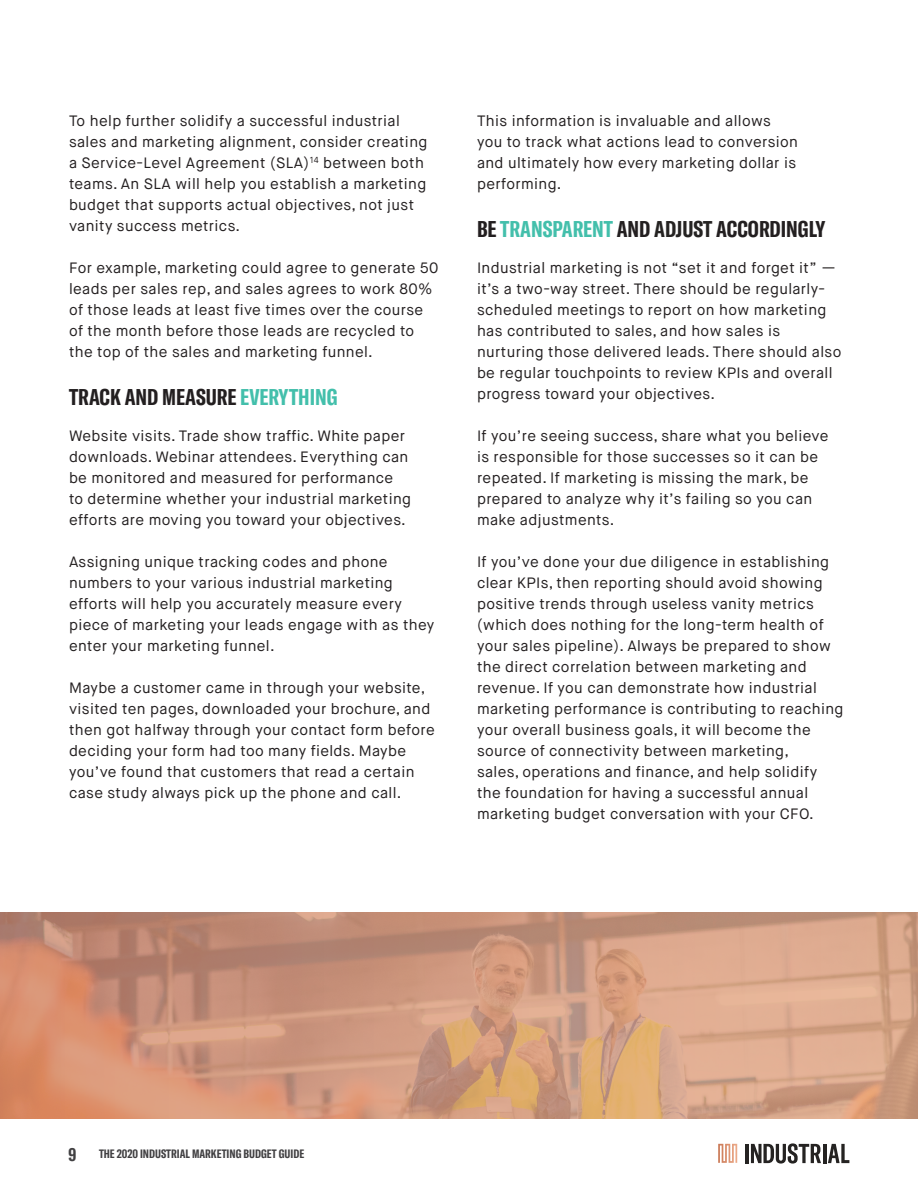
<style>
.page{position:relative;width:918px;height:1188px;background:#fff}
.page>*{position:absolute;margin:0;border:0;box-sizing:border-box;transform-origin:0 0}
.subhead{font:700 extra-condensed 22.5px "GT America";color:#231f20}
.t1{font:700 extra-condensed 18px "GT America";color:#414042}
.body{font:15px/21px "Maison Neue";letter-spacing:.025em;color:#231f20}
.t2{font:700 extra-condensed 12px "GT America";color:#414042}
.s1{color:#43bfab}
.s2{color:#252322}
</style>
<div class="page">
<svg style="left:718px;top:1144px;width:19px;height:19px"></svg>
<hr style="left:746px;top:1144px;width:3px;height:19px;background:#252322">
<svg style="left:751px;top:1143px;width:70px;height:21px"></svg>
<hr style="left:823px;top:1144px;width:3px;height:19px;background:#252322">
<svg style="left:828px;top:1144px;width:21px;height:19px"></svg>
<img style="left:0;top:912px;width:918px;height:206px">
<p class="body" style="left:69px;top:110px;width:360px">To help further solidify a successful industrial sales and marketing alignment, consider creating a Service-Level Agreement (SLA)<sup>14</sup> between both teams. An SLA will help you establish a marketing budget that supports actual objectives, not just vanity success metrics.</p>
<p class="body" style="left:69px;top:257px;width:371px">For example, marketing could agree to generate 50 leads per sales rep, and sales agrees to work 80% of those leads at least five times over the course of the month before those leads are recycled to the top of the sales and marketing funnel.</p>
<p class="subhead" style="left:69px;top:383px;width:270px">TRACK AND MEASURE <span class="s1">EVERYTHING</span></p>
<p class="body" style="left:69px;top:425px;width:344px">Website visits. Trade show traffic. White paper downloads. Webinar attendees. Everything can be monitored and measured for performance to determine whether your industrial marketing efforts are moving you toward your objectives.</p>
<p class="body" style="left:69px;top:551px;width:367px">Assigning unique tracking codes and phone numbers to your various industrial marketing efforts will help you accurately measure every piece of marketing your leads engage with as they enter your marketing funnel.</p>
<p class="body" style="left:69px;top:677px;width:367px">Maybe a customer came in through your website, visited ten pages, downloaded your brochure, and then got halfway through your contact form before deciding your form had too many fields. Maybe you’ve found that customers that read a certain case study always pick up the phone and call.</p>
<p class="body" style="left:477px;top:110px;width:323px">This information is invaluable and allows you to track what actions lead to conversion and ultimately how every marketing dollar is performing.</p>
<p class="subhead" style="left:477px;top:215px;width:350px">BE <span class="s1">TRANSPARENT</span> AND <span class="s2">ADJUST</span> ACCORDINGLY</p>
<p class="body" style="left:477px;top:257px;width:366px">Industrial marketing is not “set it and forget it” — it’s a two-way street. There should be regularly&shy;scheduled meetings to report on how marketing has contributed to sales, and how sales is nurturing those delivered leads. There should also be regular touchpoints to review KPIs and overall progress toward your objectives.</p>
<p class="body" style="left:477px;top:425px;width:353px">If you’re seeing success, share what you believe is responsible for those successes so it can be repeated. If marketing is missing the mark, be prepared to analyze why it’s failing so you can make adjustments.</p>
<p class="body" style="left:477px;top:551px;width:368px">If you’ve done your due diligence in establishing clear KPIs, then reporting should avoid showing positive trends through useless vanity metrics (which does nothing for the long-term health of your sales pipeline). Always be prepared to show the direct correlation between marketing and revenue. If you can demonstrate how industrial marketing performance is contributing to reaching your overall business goals, it will become the source of connectivity between marketing,<br>sales, operations and finance, and help solidify the foundation for having a successful annual marketing budget conversation with your CFO.</p>
<p class="t1" style="left:68px;top:1143px;width:9px">9</p>
<p class="t2" style="left:99px;top:1147px;width:207px">THE 2020 INDUSTRIAL MARKETING BUDGET GUIDE</p>
</div>
